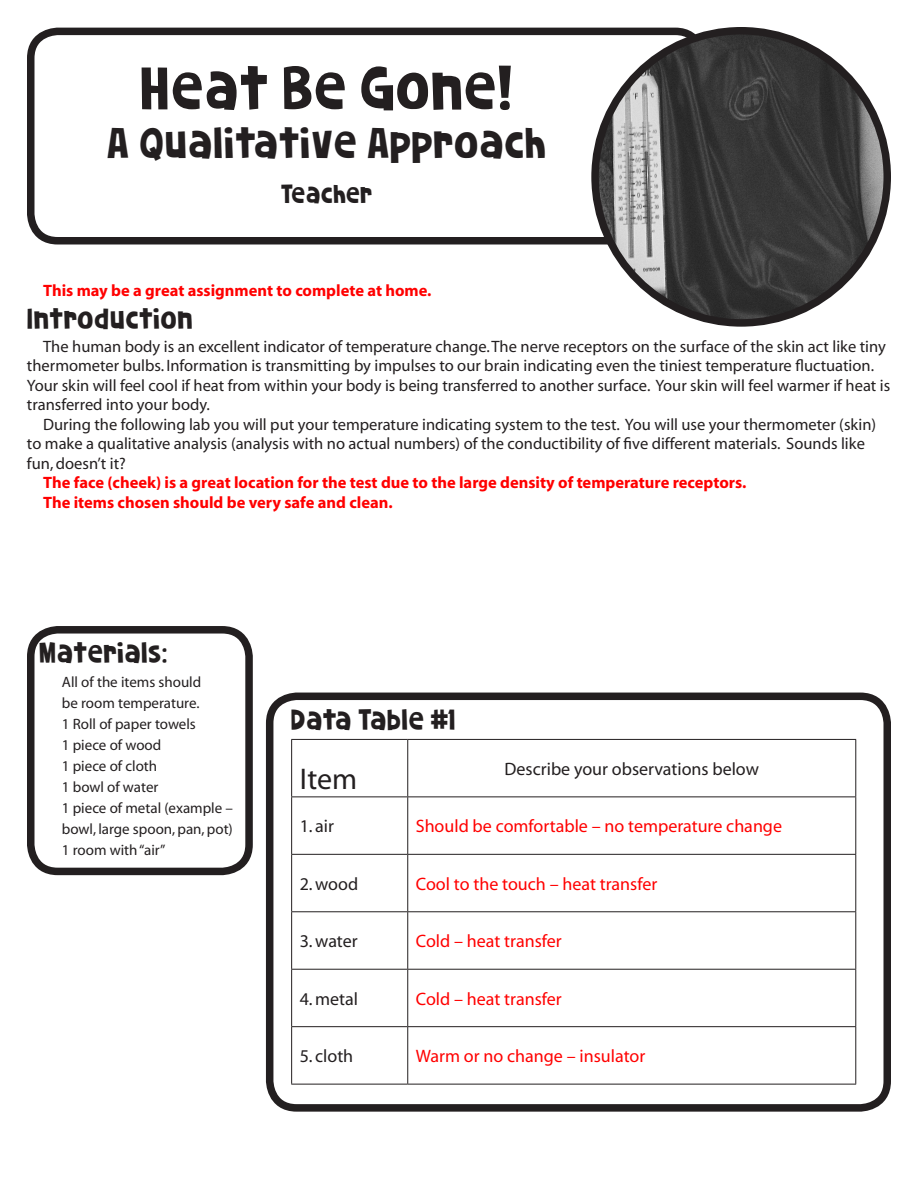
<style>
.page{position:relative;width:918px;height:1188px;background:#fff}
.page>*{position:absolute;margin:0;border:0;box-sizing:border-box;transform-origin:0 0}
.t1{font:63px "Mayonnaise II";color:#231f20}
.t2{font:45px "Mayonnaise II";color:#231f20}
.t3{font:30px "Mayonnaise II";color:#231f20}
.t4{font:30px "Myriad";color:#231f20}
.t5{font:27px "Mayonnaise II";color:#231f20}
.t6{font:18px "Myriad";color:#f00}
.t7{font:18px "Myriad";color:#231f20}
.t8{font:16.5px/19.5px "Myriad";color:#231f20}
.t9{font:700 16.5px/19.5px "Myriad";color:#f00}
.t10{font:15px/21px "Myriad";color:#231f20}
</style>
<div class="page">
<svg style="left:265px;top:692px;width:626px;height:416px"></svg>
<svg style="left:27px;top:27px;width:682px;height:214px"></svg>
<img style="left:595px;top:31px;width:292px;height:292px;border-radius:50%">
<div style="left:591px;top:27px;width:300px;height:300px;border:8px solid #231f20;border-radius:50%"></div>
<svg style="left:27px;top:626px;width:226px;height:245px"></svg>
<hr style="left:291px;top:739px;width:117px;height:1px;background:#231f20">
<hr style="left:291px;top:740px;width:1px;height:56px;background:#231f20">
<hr style="left:408px;top:739px;width:448px;height:1px;background:#231f20">
<hr style="left:407px;top:740px;width:1px;height:56px;background:#231f20">
<hr style="left:855px;top:740px;width:1px;height:56px;background:#231f20">
<hr style="left:291px;top:796px;width:117px;height:1px;background:#231f20">
<hr style="left:291px;top:797px;width:1px;height:57px;background:#231f20">
<hr style="left:408px;top:796px;width:448px;height:1px;background:#231f20">
<hr style="left:407px;top:797px;width:1px;height:57px;background:#231f20">
<hr style="left:855px;top:797px;width:1px;height:57px;background:#231f20">
<hr style="left:291px;top:854px;width:117px;height:1px;background:#231f20">
<hr style="left:291px;top:855px;width:1px;height:56px;background:#231f20">
<hr style="left:408px;top:854px;width:448px;height:1px;background:#231f20">
<hr style="left:407px;top:855px;width:1px;height:56px;background:#231f20">
<hr style="left:855px;top:855px;width:1px;height:56px;background:#231f20">
<hr style="left:291px;top:911px;width:117px;height:1px;background:#231f20">
<hr style="left:291px;top:912px;width:1px;height:57px;background:#231f20">
<hr style="left:408px;top:911px;width:448px;height:1px;background:#231f20">
<hr style="left:407px;top:912px;width:1px;height:57px;background:#231f20">
<hr style="left:855px;top:912px;width:1px;height:57px;background:#231f20">
<hr style="left:291px;top:969px;width:117px;height:1px;background:#231f20">
<hr style="left:291px;top:970px;width:1px;height:56px;background:#231f20">
<hr style="left:408px;top:969px;width:448px;height:1px;background:#231f20">
<hr style="left:407px;top:970px;width:1px;height:56px;background:#231f20">
<hr style="left:855px;top:970px;width:1px;height:56px;background:#231f20">
<hr style="left:291px;top:1026px;width:117px;height:1px;background:#231f20">
<hr style="left:291px;top:1027px;width:1px;height:57px;background:#231f20">
<hr style="left:408px;top:1026px;width:448px;height:1px;background:#231f20">
<hr style="left:407px;top:1027px;width:1px;height:57px;background:#231f20">
<hr style="left:855px;top:1027px;width:1px;height:57px;background:#231f20">
<hr style="left:291px;top:1084px;width:117px;height:1px;background:#231f20">
<hr style="left:408px;top:1084px;width:448px;height:1px;background:#231f20">
<h1 class="t1" style="left:140px;top:64px;width:375px">Heat Be Gone!</h1>
<h2 class="t2" style="left:107px;top:126px;width:442px">A Qualitative Approach</h2>
<h3 class="t5" style="left:281px;top:184px;width:93px">Teacher</h3>
<p class="t9" style="left:43px;top:282px;width:390px">This may be a great assignment to complete at home.</p>
<h3 class="t3" style="left:27px;top:307px;width:168px">Introduction</h3>
<p class="t8" style="left:27px;top:337px;width:865px;text-indent:16px">The human body is an excellent indicator of temperature change. The nerve receptors on the surface of the skin act like tiny thermometer bulbs. Information is transmitting by impulses to our brain indicating even the tiniest temperature fluctuation.<br>Your skin will feel cool if heat from within your body is being transferred to another surface. Your skin will feel warmer if heat is transferred into your body.</p>
<p class="t8" style="left:27px;top:415px;width:851px;text-indent:16px">During the following lab you will put your temperature indicating system to the test. You will use your thermometer (skin) to make a qualitative analysis (analysis with no actual numbers) of the conductibility of five different materials. Sounds like fun, doesn’t it?</p>
<p class="t9" style="left:43px;top:474px;width:705px">The face (cheek) is a great location for the test due to the large density of temperature receptors.<br>The items chosen should be very safe and clean.</p>
<h3 class="t3" style="left:39px;top:641px;width:132px">Materials:</h3>
<p class="t10" style="left:62px;top:672px;width:173px">All of the items should<br>be room temperature.<br>1 Roll of paper towels<br>1 piece of wood<br>1 piece of cloth<br>1 bowl of water<br>1 piece of metal (example – bowl, large spoon, pan, pot)<br>1 room with “air”</p>
<h3 class="t3" style="left:291px;top:708px;width:167px">Data Table #1</h3>
<h3 class="t4" style="left:300px;top:764px;width:59px">Item</h3>
<p class="t7" style="left:505px;top:760px;width:256px">Describe your observations below</p>
<p class="t7" style="left:300px;top:817px;width:36px">1. air</p>
<p class="t6" style="left:416px;top:817px;width:368px">Should be comfortable – no temperature change</p>
<p class="t7" style="left:300px;top:875px;width:60px">2. wood</p>
<p class="t6" style="left:416px;top:875px;width:243px">Cool to the touch – heat transfer</p>
<p class="t7" style="left:300px;top:932px;width:59px">3. water</p>
<p class="t6" style="left:416px;top:932px;width:147px">Cold – heat transfer</p>
<p class="t7" style="left:300px;top:990px;width:60px">4. metal</p>
<p class="t6" style="left:416px;top:990px;width:147px">Cold – heat transfer</p>
<p class="t7" style="left:300px;top:1047px;width:55px">5. cloth</p>
<p class="t6" style="left:416px;top:1047px;width:231px">Warm or no change – insulator</p>
</div>
